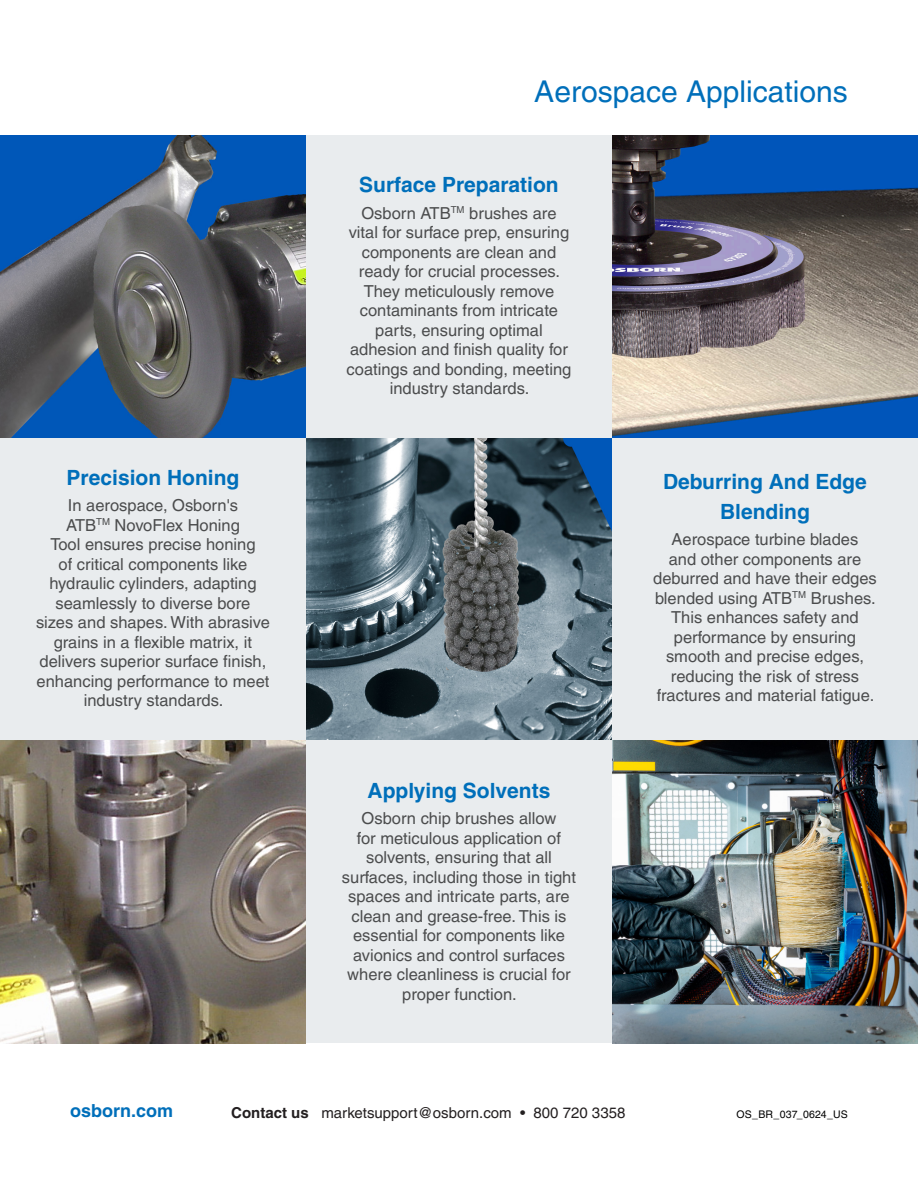
<style>
.page{position:relative;width:918px;height:1188px;background:#fff}
.page>*{position:absolute;margin:0;border:0;box-sizing:border-box;transform-origin:0 0}
.page_title{font:30px "Helvetica LTWXX";color:#006fba}
.Mkt_callout_title{font:700 21px/30px "Helvetica LT Pro";color:#006fba;text-align:center}
.t1{font:700 18px "Helvetica LT Pro";color:#006fba}
.Mkt_callout_copy{font:16.5px/19.5px "Helvetica LTWXX";color:#4b4c4d;text-align:center}
.t2{font:15px "Helvetica LTWXX";color:#231f20}
.t3{font:10.5px "Helvetica LTWXX";letter-spacing:.015em;color:#000}
.s1{font-family:"Helvetica LT Pro";font-weight:700}
</style>
<div class="page">
<div style="left:612px;top:438px;width:306px;height:303px;background:#e9ecee"></div>
<img style="left:306px;top:438px;width:306px;height:303px">
<div style="left:0;top:438px;width:306px;height:303px;background:#e9ecee"></div>
<img style="left:612px;top:741px;width:306px;height:302px">
<div style="left:306px;top:741px;width:306px;height:302px;background:#e9ecee"></div>
<img style="left:0;top:741px;width:306px;height:302px">
<img style="left:612px;top:135px;width:306px;height:303px">
<div style="left:306px;top:135px;width:306px;height:303px;background:#e9ecee"></div>
<img style="left:0;top:135px;width:306px;height:303px">
<p class="page_title" style="left:534px;top:74px;width:315px">Aerospace Applications</p>
<p class="Mkt_callout_title" style="left:67px;top:462px;width:174px">Precision Honing</p>
<p class="Mkt_callout_copy" style="left:36px;top:495px;width:235px">In aerospace, Osborn's<br>ATB<sup>TM</sup> NovoFlex Honing<br>Tool ensures precise honing<br>of critical components like hydraulic cylinders, adapting seamlessly to diverse bore sizes and shapes. With abrasive grains in a flexible matrix, it delivers superior surface finish, enhancing performance to meet industry standards.</p>
<p class="Mkt_callout_title" style="left:359px;top:170px;width:201px">Surface Preparation</p>
<p class="Mkt_callout_copy" style="left:347px;top:203px;width:226px">Osborn ATB<sup>TM</sup> brushes are vital for surface prep, ensuring components are clean and ready for crucial processes.<br>They meticulously remove contaminants from intricate parts, ensuring optimal adhesion and finish quality for coatings and bonding, meeting industry standards.</p>
<p class="Mkt_callout_title" style="left:368px;top:775px;width:184px">Applying Solvents</p>
<p class="Mkt_callout_copy" style="left:342px;top:808px;width:236px">Osborn chip brushes allow<br>for meticulous application of solvents, ensuring that all surfaces, including those in tight spaces and intricate parts, are clean and grease-free. This is essential for components like avionics and control surfaces where cleanliness is crucial for proper function.</p>
<p class="Mkt_callout_title" style="left:663px;top:467px;width:205px">Deburring And Edge<br>Blending</p>
<p class="Mkt_callout_copy" style="left:653px;top:530px;width:225px">Aerospace turbine blades<br>and other components are deburred and have their edges blended using ATB<sup>TM</sup> Brushes.<br>This enhances safety and performance by ensuring smooth and precise edges, reducing the risk of stress fractures and material fatigue.</p>
<p class="t1" style="left:70px;top:1100px;width:105px">osborn.com</p>
<p class="t2" style="left:231px;top:1104px;width:396px"><span class="s1">Contact us</span> marketsupport@osborn.com • 800 720 3358</p>
<p class="t3" style="left:736px;top:1108px;width:113px">OS_BR_037_0624_US</p>
</div>
